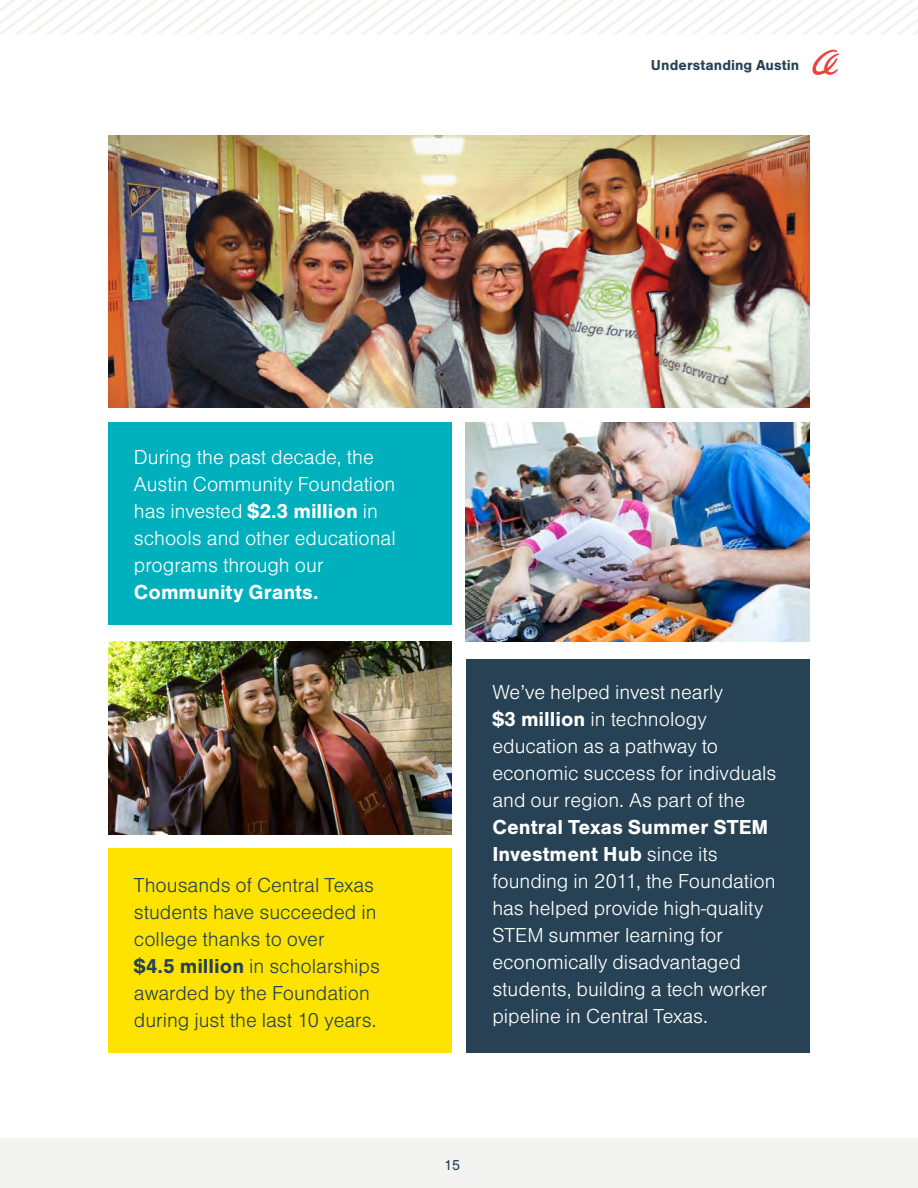
<style>
.page{position:relative;width:918px;height:1188px;background:#fff}
.page>*{position:absolute;margin:0;border:0;box-sizing:border-box;transform-origin:0 0}
.acf_facts_paragraph{font:300 21px/27px "Foundation Sans";color:#fff}
.acf_facts_paragraph-2{font:300 21px/27px "Foundation Sans";color:#264254}
.t1{font:700 15px "Foundation Sans";letter-spacing:.005em;color:#264254}
.t2{font:15px "Foundation Sans";color:#264254}
.s1{font-weight:700}
</style>
<div class="page">
<div style="left:0;top:1138px;width:918px;height:50px;background:#f3f3f1"></div>
<svg style="left:812px;top:50px;width:27px;height:25px"></svg>
<svg style="left:0;top:0;width:918px;height:34px"></svg>
<img style="left:108px;top:642px;width:344px;height:193px">
<div style="left:108px;top:849px;width:344px;height:204px;background:#ffe300"></div>
<div style="left:466px;top:660px;width:344px;height:393px;background:#264254"></div>
<div style="left:108px;top:422px;width:344px;height:202px;background:#00b0bd"></div>
<img style="left:465px;top:422px;width:345px;height:220px">
<img style="left:108px;top:135px;width:702px;height:272px">
<p class="t1" style="left:651px;top:56px;width:150px">Understanding Austin</p>
<p class="acf_facts_paragraph" style="left:134px;top:445px;width:263px">During the past decade, the<br>Austin Community Foundation has invested <span class="s1">$2.3 million</span> in schools and other educational programs through our<br><span class="s1">Community Grants.</span></p>
<p class="acf_facts_paragraph-2" style="left:134px;top:872px;width:247px">Thousands of Central Texas students have succeeded in college thanks to over<br><span class="s1">$4.5 million</span> in scholarships awarded by the Foundation during just the last 10 years.</p>
<p class="acf_facts_paragraph" style="left:492px;top:679px;width:286px">We’ve helped invest nearly<br><span class="s1">$3 million</span> in technology education as a pathway to economic success for indivduals and our region. As part of the<br><span class="s1">Central Texas Summer STEM<br>Investment Hub</span> since its founding in 2011, the Foundation has helped provide high-quality<br>STEM summer learning for economically disadvantaged students, building a tech worker pipeline in Central Texas.</p>
<p class="t2" style="left:444px;top:1157px;width:17px">15</p>
</div>
